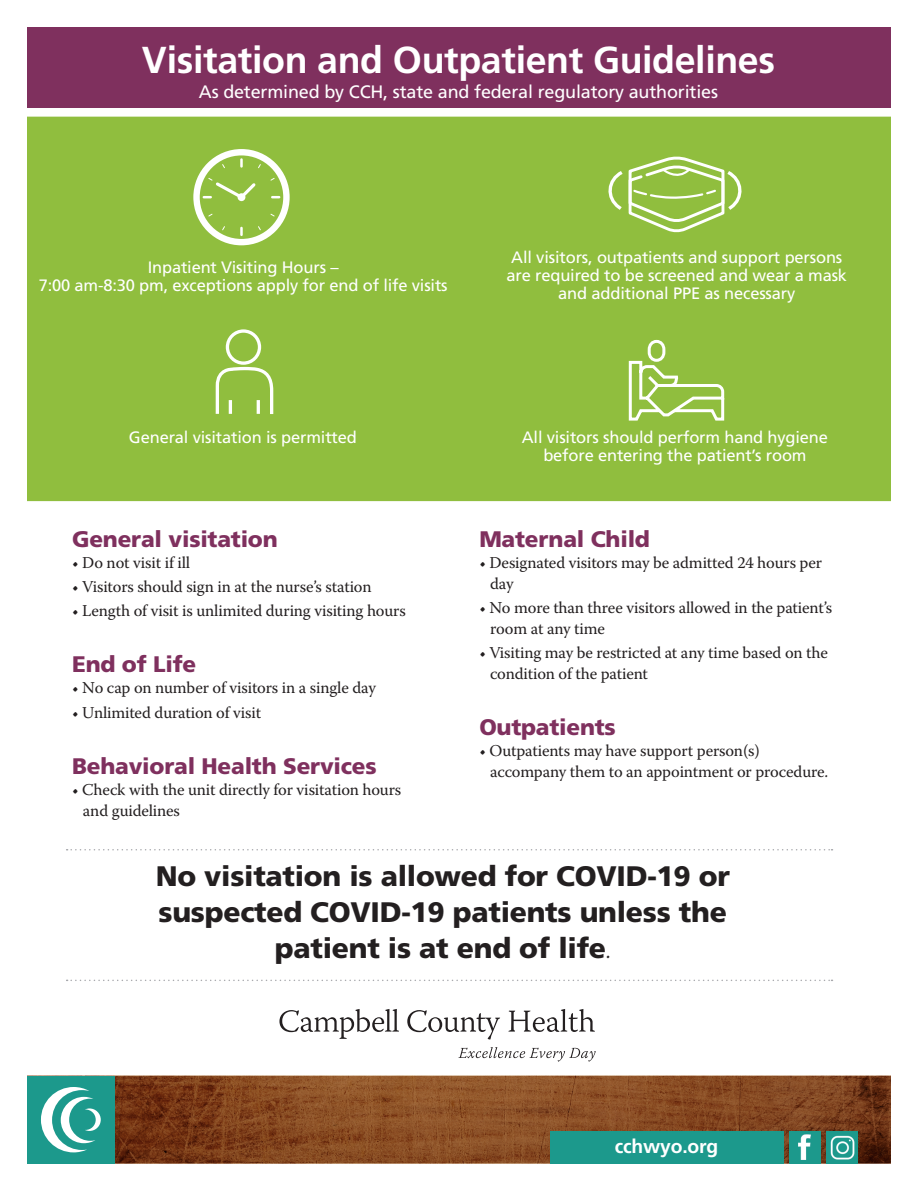
<style>
.page{position:relative;width:918px;height:1188px;background:#fff}
.page>*{position:absolute;margin:0;border:0;box-sizing:border-box;transform-origin:0 0}
.t1{font:700 37.5px "Frutiger";letter-spacing:-.01em;color:#fff}
.t2{font:900 28.2px/35.7px "Frutiger";letter-spacing:-.01em;color:#231f20;text-align:center}
.t3{font:900 22.5px "Frutiger";letter-spacing:-.01em;color:#7f305e}
.t4{font:700 19.35px "Frutiger";letter-spacing:-.01em;color:#fff}
.t5{font:18px "Frutiger";letter-spacing:-.01em;color:#fff}
.t6{font:16.5px/21px "Warnock Pro";letter-spacing:-.01em;color:#231f20}
.t7{font:16.5px/18px "Frutiger";letter-spacing:-.01em;color:#fff;text-align:center}
.s1{font-family:"Warnock Pro";font-weight:400;font-size:20.7px}
</style>
<div class="page">
<div style="left:27px;top:27px;width:864px;height:81px;background:#7f305e"></div>
<div style="left:27px;top:117px;width:864px;height:384px;background:#90be3e"></div>
<img style="left:115px;top:1076px;width:776px;height:88px">
<div style="left:27px;top:1076px;width:88px;height:88px;background:#1c998c"></div>
<svg style="left:41px;top:1087px;width:60px;height:65px"></svg>
<svg style="left:67px;top:849px;width:766px;height:1px"></svg>
<svg style="left:67px;top:980px;width:766px;height:1px"></svg>
<div style="left:550px;top:1131px;width:233px;height:32px;background:#1c998c"></div>
<div style="left:789px;top:1131px;width:32px;height:32px;background:#1c998c"></div>
<div style="left:826px;top:1131px;width:32px;height:32px;background:#1c998c"></div>
<img style="left:830px;top:1135px;width:25px;height:25px">
<img style="left:798px;top:1134px;width:13px;height:26px">
<svg style="left:279px;top:1009px;width:120px;height:30px"></svg>
<svg style="left:407px;top:1010px;width:93px;height:29px"></svg>
<svg style="left:508px;top:1009px;width:87px;height:23px"></svg>
<svg style="left:458px;top:1047px;width:138px;height:15px"></svg>
<svg style="left:606px;top:154px;width:138px;height:81px;background:#a2c85e"></svg>
<svg style="left:193px;top:149px;width:97px;height:96px"></svg>
<svg style="left:627px;top:338px;width:99px;height:84px;background:#a4c961"></svg>
<svg style="left:214px;top:328px;width:61px;height:89px;background:#a1c85c"></svg>
<h1 class="t1" style="left:142px;top:38px;width:635px">Visitation and Outpatient Guidelines</h1>
<p class="t5" style="left:199px;top:81px;width:521px">As determined by CCH, state and federal regulatory authorities</p>
<p class="t7" style="left:39px;top:258px;width:411px">Inpatient Visiting Hours –<br>7:00 am-8:30 pm, exceptions apply for end of life visits</p>
<p class="t7" style="left:507px;top:248px;width:342px">All visitors, outpatients and support persons are required to be screened and wear a mask and additional PPE as necessary</p>
<p class="t7" style="left:129px;top:429px;width:229px">General visitation is permitted</p>
<p class="t7" style="left:522px;top:429px;width:308px">All visitors should perform hand hygiene before entering the patient’s room</p>
<h3 class="t3" style="left:72px;top:525px;width:207px">General visitation</h3>
<p class="t6" style="left:72px;top:552px;width:120px">• Do not visit if ill</p>
<p class="t6" style="left:72px;top:576px;width:301px">• Visitors should sign in at the nurse’s station</p>
<p class="t6" style="left:72px;top:600px;width:335px">• Length of visit is unlimited during visiting hours</p>
<h3 class="t3" style="left:72px;top:651px;width:126px">End of Life</h3>
<p class="t6" style="left:72px;top:677px;width:305px">• No cap on number of visitors in a single day</p>
<p class="t6" style="left:72px;top:701px;width:191px">• Unlimited duration of visit</p>
<h3 class="t3" style="left:72px;top:752px;width:306px">Behavioral Health Services</h3>
<p class="t6" style="left:83px;top:778px;width:320px;text-indent:-11px">• Check with the unit directly for visitation hours and guidelines</p>
<h3 class="t3" style="left:479px;top:525px;width:172px">Maternal Child</h3>
<p class="t6" style="left:490px;top:552px;width:334px;text-indent:-11px">• Designated visitors may be admitted 24 hours per day</p>
<p class="t6" style="left:490px;top:597px;width:344px;text-indent:-11px">• No more than three visitors allowed in the patient’s room at any time</p>
<p class="t6" style="left:490px;top:642px;width:339px;text-indent:-11px">• Visiting may be restricted at any time based on the condition of the patient</p>
<h3 class="t3" style="left:479px;top:714px;width:138px">Outpatients</h3>
<p class="t6" style="left:490px;top:740px;width:340px;text-indent:-11px">• Outpatients may have support person(s) accompany them to an appointment or procedure.</p>
<h2 class="t2" style="left:156px;top:859px;width:576px">No visitation is allowed for COVID-19 or suspected COVID-19 patients unless the patient is at end of life<span class="s1">.</span></h2>
<p class="t4" style="left:615px;top:1135px;width:105px">cchwyo.org</p>
</div>
